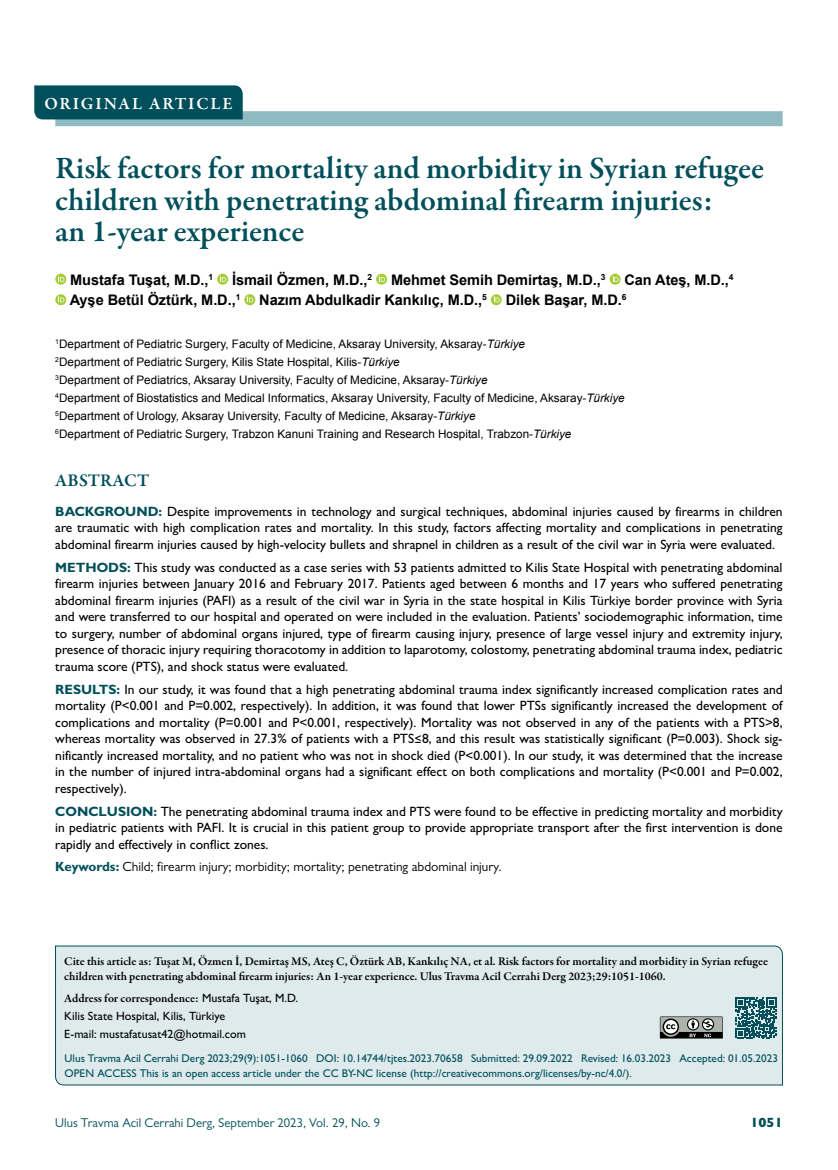
<style>
.page{position:relative;width:838px;height:1170px;background:#fff}
.page>*{position:absolute;margin:0;border:0;box-sizing:border-box;transform-origin:0 0}
.t1{font:600 31.5px/31.5px "Garamond Premr Pro";color:#004f5a}
.t2{font:600 18px "Garamond Premr Pro";letter-spacing:.005em;color:#004f5a}
.t3{font:600 17.25px "Garamond Premr Pro";letter-spacing:.105em;color:#fff}
.t4{font:700 14.55px "Arial";letter-spacing:-.005em;color:#000}
.t5{font:500 13.5px/16.5px "Gill Sans MT Pro";color:#000;text-align:justify}
.t6{font:800 13.5px "Gill Sans MT Pro";color:#004f5a}
.t7{font:13.35px "Gill Sans MT Pro";color:#000}
.t8{font:12.75px "Gill Sans MT Pro";color:#004f5a}
.t9{font:600 12px/15px "Garamond Premr Pro";color:#000}
.t10{font:500 12px/18px "Gill Sans MT Pro";color:#000}
.t11{font:11.7px/18px "Arial";color:#000}
.t12{font:500 11.25px/15px "Gill Sans MT Pro";color:#004f5a}
.s1{font-style:italic}
.s2{font-weight:700;color:#004f5a}
.s3{font-family:"Gill Sans MT Pro";font-weight:500}
</style>
<div class="page">
<div style="left:55px;top:111px;width:727px;height:15px;background:#90bac2"></div>
<div style="left:55px;top:945px;width:728px;height:140px;background:#deeaec"></div>
<svg style="left:735px;top:997px;width:41px;height:41px;background:#437d86"></svg>
<svg style="left:660px;top:1016px;width:63px;height:22px"></svg>
<div style="left:34px;top:85px;width:209px;height:34px;background:#004f5a"></div>
<svg style="left:55px;top:273px;width:11px;height:12px"></svg>
<svg style="left:58px;top:275px;width:6px;height:7px"></svg>
<svg style="left:217px;top:273px;width:11px;height:12px"></svg>
<svg style="left:220px;top:275px;width:6px;height:7px"></svg>
<svg style="left:376px;top:273px;width:11px;height:12px"></svg>
<svg style="left:379px;top:275px;width:6px;height:7px"></svg>
<svg style="left:609px;top:273px;width:11px;height:12px"></svg>
<svg style="left:612px;top:275px;width:6px;height:7px"></svg>
<svg style="left:55px;top:294px;width:11px;height:11px"></svg>
<svg style="left:58px;top:296px;width:6px;height:6px"></svg>
<svg style="left:244px;top:294px;width:11px;height:11px"></svg>
<svg style="left:247px;top:296px;width:6px;height:6px"></svg>
<svg style="left:491px;top:294px;width:11px;height:11px"></svg>
<svg style="left:493px;top:296px;width:7px;height:6px"></svg>
<p class="t3" style="left:44px;top:93px;width:190px">ORIGINAL ARTICLE</p>
<h1 class="t1" style="left:55px;top:153px;width:710px">Risk factors for mortality and morbidity in Syrian refugee children with penetrating abdominal firearm injuries:<br>an 1-year experience</h1>
<p class="t4" style="left:70px;top:270px;width:144px">Mustafa Tuşat, M.D.,<sup>1</sup></p>
<p class="t4" style="left:232px;top:270px;width:141px">İsmail Özmen, M.D.,<sup>2</sup></p>
<p class="t4" style="left:391px;top:270px;width:216px">Mehmet Semih Demirtaş, M.D.,<sup>3</sup></p>
<p class="t4" style="left:624px;top:270px;width:110px">Can Ateş, M.D.,<sup>4</sup></p>
<p class="t4" style="left:70px;top:290px;width:172px">Ayşe Betül Öztürk, M.D.,<sup>1</sup></p>
<p class="t4" style="left:259px;top:290px;width:229px">Nazım Abdulkadir Kankılıç, M.D.,<sup>5</sup></p>
<p class="t4" style="left:506px;top:290px;width:122px">Dilek Başar, M.D.<sup>6</sup></p>
<p class="t11" style="left:55px;top:334px;width:571px"><sup>1</sup>Department of Pediatric Surgery, Faculty of Medicine, Aksaray University, Aksaray-<span class="s1">Türkiye<br></span><sup>2</sup>Department of Pediatric Surgery, Kilis State Hospital, Kilis-<span class="s1">Türkiye<br></span><sup>3</sup>Department of Pediatrics, Aksaray University, Faculty of Medicine, Aksaray-<span class="s1">Türkiye<br></span><sup>4</sup>Department of Biostatistics and Medical Informatics, Aksaray University, Faculty of Medicine, Aksaray-<span class="s1">Türkiye </span><sup>5</sup>Department of Urology, Aksaray University, Faculty of Medicine, Aksaray-<span class="s1">Türkiye<br></span><sup>6</sup>Department of Pediatric Surgery, Trabzon Kanuni Training and Research Hospital, Trabzon-<span class="s1">Türkiye</span></p>
<h2 class="t2" style="left:55px;top:470px;width:95px">ABSTRACT</h2>
<p class="t5" style="left:55px;top:502px;width:729px"><span class="s2">BACKGROUND:</span> Despite improvements in technology and surgical techniques, abdominal injuries caused by firearms in children are traumatic with high complication rates and mortality. In this study, factors affecting mortality and complications in penetrating abdominal firearm injuries caused by high-velocity bullets and shrapnel in children as a result of the civil war in Syria were evaluated.</p>
<p class="t5" style="left:55px;top:558px;width:729px"><span class="s2">METHODS:</span> This study was conducted as a case series with 53 patients admitted to Kilis State Hospital with penetrating abdominal firearm injuries between January 2016 and February 2017. Patients aged between 6 months and 17 years who suffered penetrating abdominal firearm injuries (PAFI) as a result of the civil war in Syria in the state hospital in Kilis Türkiye border province with Syria and were transferred to our hospital and operated on were included in the evaluation. Patients’ sociodemographic information, time to surgery, number of abdominal organs injured, type of firearm causing injury, presence of large vessel injury and extremity injury, presence of thoracic injury requiring thoracotomy in addition to laparotomy, colostomy, penetrating abdominal trauma index, pediatric trauma score (PTS), and shock status were evaluated.</p>
<p class="t5" style="left:55px;top:680px;width:729px"><span class="s2">RESULTS:</span> In our study, it was found that a high penetrating abdominal trauma index significantly increased complication rates and mortality (P&lt;0.001 and P=0.002, respectively). In addition, it was found that lower PTSs significantly increased the development of complications and mortality (P=0.001 and P&lt;0.001, respectively). Mortality was not observed in any of the patients with a PTS&gt;8, whereas mortality was observed in 27.3% of patients with a PTS≤8, and this result was statistically significant (P=0.003). Shock sig&shy;nificantly increased mortality, and no patient who was not in shock died (P&lt;0.001). In our study, it was determined that the increase in the number of injured intra-abdominal organs had a significant effect on both complications and mortality (P&lt;0.001 and P=0.002, respectively).</p>
<p class="t5" style="left:55px;top:802px;width:729px"><span class="s2">CONCLUSION:</span> The penetrating abdominal trauma index and PTS were found to be effective in predicting mortality and morbidity in pediatric patients with PAFI. It is crucial in this patient group to provide appropriate transport after the first intervention is done rapidly and effectively in conflict zones.</p>
<p class="t7" style="left:55px;top:858px;width:448px"><span class="s2">Keywords:</span> Child; firearm injury; morbidity; mortality; penetrating abdominal injury.</p>
<p class="t9" style="left:64px;top:953px;width:705px">Cite this article as: Tuşat M, Özmen İ, Demirtaş MS, Ateş C, Öztürk AB, Kankılıç NA, et al. Risk factors for mortality and morbidity in Syrian refugee children with penetrating abdominal firearm injuries: An 1-year experience. Ulus Travma Acil Cerrahi Derg 2023;29:1051-1060.</p>
<p class="t9" style="left:64px;top:991px;width:235px">Address for correspondence: <span class="s3">Mustafa Tuşat, M.D.</span></p>
<p class="t10" style="left:64px;top:1006px;width:183px">Kilis State Hospital, Kilis, Türkiye<br>E-mail: mustafatusat42@hotmail.com</p>
<p class="t12" style="left:65px;top:1050px;width:715px">Ulus Travma Acil Cerrahi Derg 2023;29(9):1051-1060 DOI: 10.14744/tjtes.2023.70658 Submitted: 29.09.2022 Revised: 16.03.2023 Accepted: 01.05.2023<br>OPEN ACCESS This is an open access article under the CC BY-NC license (http://creativecommons.org/licenses/by-nc/4.0/).</p>
<p class="t8" style="left:55px;top:1115px;width:326px">Ulus Travma Acil Cerrahi Derg, September 2023, Vol. 29, No. 9</p>
<p class="t6" style="left:750px;top:1114px;width:34px">1051</p>
</div>
